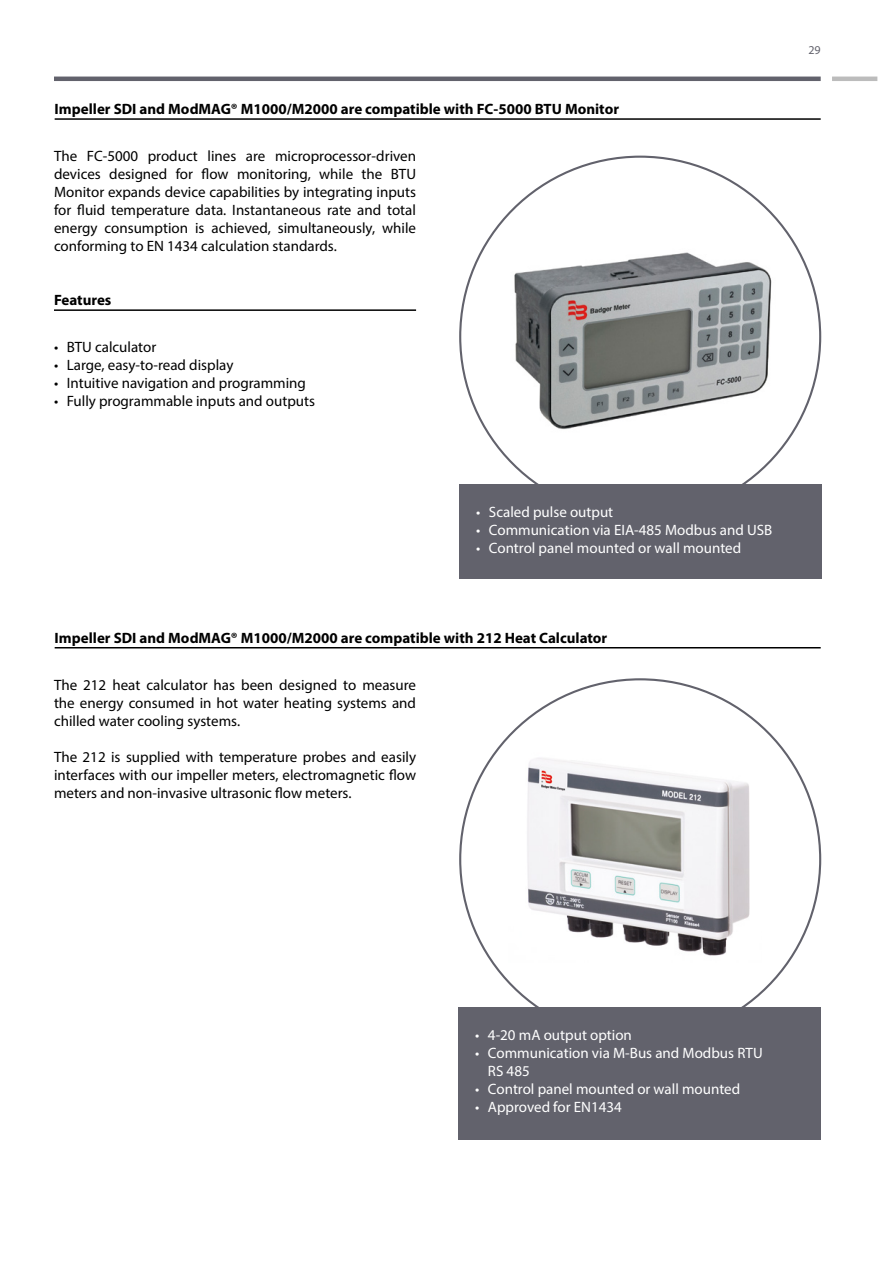
<style>
.page{position:relative;width:893px;height:1263px;background:#fff}
.page>*{position:absolute;margin:0;border:0;box-sizing:border-box;transform-origin:0 0}
.t1{font:15px/18px "Myriad Pro";color:#000;text-align:justify}
.t2{font:15px/18px "Myriad Pro";color:#fff}
.t3{font:700 15px "Myriad Pro";color:#000}
.t4{font:12px "Myriad Pro";color:#62626c}
</style>
<div class="page">
<hr style="left:54px;top:77px;width:767px;height:4px;background:#62626c">
<hr style="left:832px;top:77px;width:45px;height:4px;background:#bcbcbc">
<img style="left:477px;top:233px;width:327px;height:215px">
<img style="left:527px;top:758px;width:223px;height:198px">
<hr style="left:55px;top:118px;width:766px;height:2px;background:#000">
<hr style="left:55px;top:647px;width:766px;height:1px;background:#000">
<div style="left:459px;top:485px;width:363px;height:94px;background:#62626c"></div>
<div style="left:458px;top:1007px;width:363px;height:133px;background:#62626c"></div>
<hr style="left:54px;top:309px;width:362px;height:2px;background:#000">
<p class="t3" style="left:55px;top:99px;width:566px">Impeller SDI and ModMAG® M1000/M2000 are compatible with FC-5000 BTU Monitor</p>
<p class="t1" style="left:54px;top:147px;width:364px">The FC-5000 product lines are microprocessor-driven devices designed for flow monitoring, while the BTU Monitor expands device capabilities by integrating inputs for fluid temperature data. Instantaneous rate and total energy consumption is achieved, simultaneously, while conforming to EN 1434 calculation standards.</p>
<p class="t3" style="left:54px;top:290px;width:59px">Features</p>
<p class="t1" style="left:54px;top:338px;width:104px">• BTU calculator</p>
<p class="t1" style="left:54px;top:356px;width:181px">• Large, easy-to-read display</p>
<p class="t1" style="left:54px;top:374px;width:253px">• Intuitive navigation and programming</p>
<p class="t1" style="left:54px;top:392px;width:263px">• Fully programmable inputs and outputs</p>
<p class="t4" style="left:808px;top:43px;width:14px">29</p>
<p class="t2" style="left:476px;top:503px;width:139px">• Scaled pulse output</p>
<p class="t2" style="left:476px;top:521px;width:298px">• Communication via EIA-485 Modbus and USB</p>
<p class="t2" style="left:476px;top:539px;width:267px">• Control panel mounted or wall mounted</p>
<p class="t3" style="left:55px;top:628px;width:554px">Impeller SDI and ModMAG® M1000/M2000 are compatible with 212 Heat Calculator</p>
<p class="t1" style="left:54px;top:675px;width:364px">The 212 heat calculator has been designed to measure the energy consumed in hot water heating systems and chilled water cooling systems.</p>
<p class="t1" style="left:54px;top:747px;width:364px">The 212 is supplied with temperature probes and easily interfaces with our impeller meters, electromagnetic flow meters and non-invasive ultrasonic flow meters.</p>
<p class="t2" style="left:475px;top:1026px;width:158px">• 4-20 mA output option</p>
<p class="t2" style="left:488px;top:1044px;width:276px;text-indent:-13px">• Communication via M-Bus and Modbus RTU<br>RS 485</p>
<p class="t2" style="left:475px;top:1080px;width:267px">• Control panel mounted or wall mounted</p>
<p class="t2" style="left:475px;top:1098px;width:148px">• Approved for EN1434</p>
</div>
